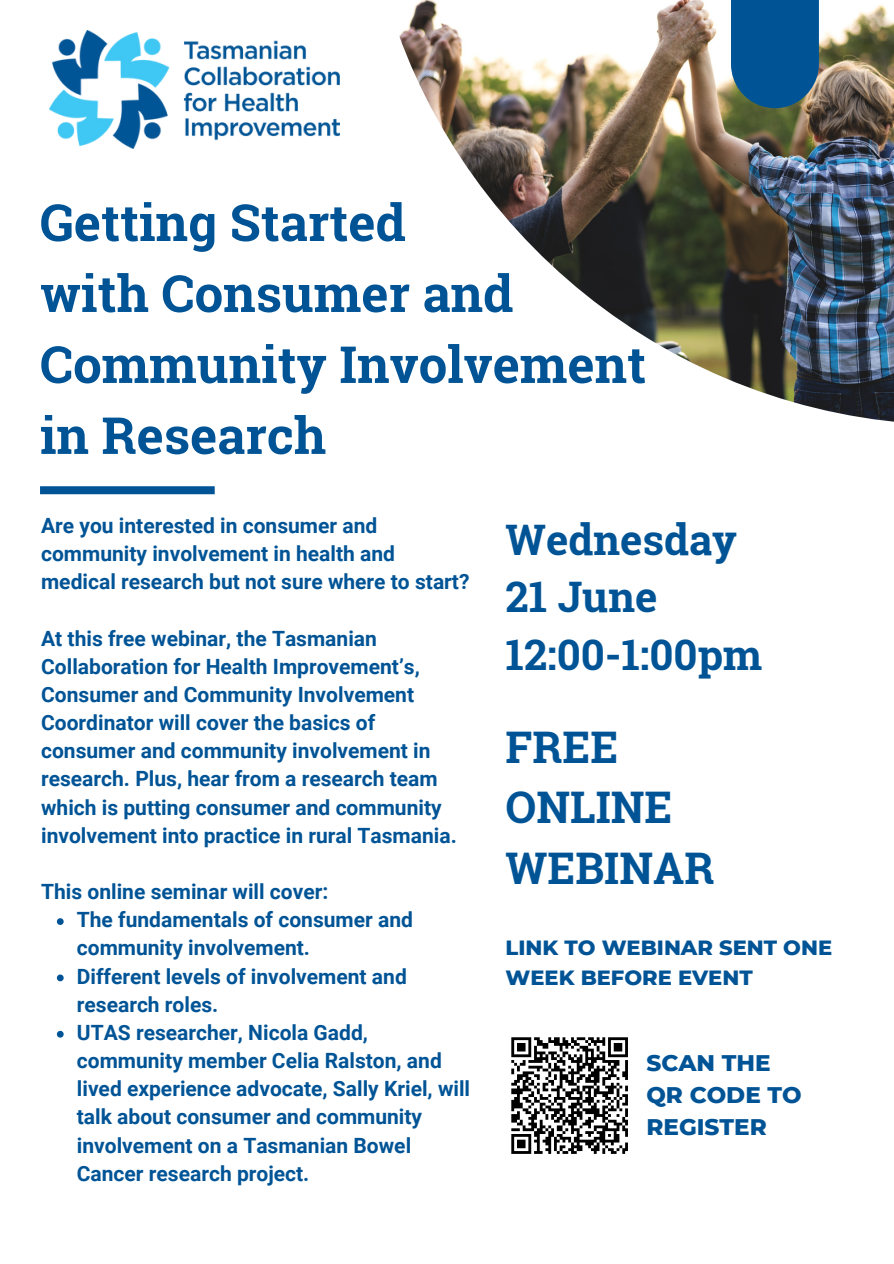
<style>
.page{position:relative;width:894px;height:1264px;background:#fff}
.page>*{position:absolute;margin:0;border:0;box-sizing:border-box;transform-origin:0 0}
.t1{font:700 51px/70.9px "Roboto Slab";color:#005496}
.t2{font:700 43.5px/60.8px "Roboto Slab";color:#005496}
.t3{font:700 42px "Roboto Slab";color:#005496}
.t4{font:800 23.1px/32.1px "Montserrat";color:#005496}
.t5{font:700 21px/28.2px "Roboto";color:#005496}
.t6{font:800 21px/29.2px "Montserrat";color:#005496}
</style>
<div class="page">
<img style="left:399px;top:0;width:494px;height:422px">
<div style="left:40px;top:486px;width:175px;height:8px;background:#005496"></div>
<img style="left:49px;top:30px;width:290px;height:118px">
<svg style="left:730px;top:0;width:88px;height:108px;background:#105b92"></svg>
<svg style="left:57px;top:918px;width:7px;height:7px"></svg>
<svg style="left:57px;top:974px;width:7px;height:7px"></svg>
<svg style="left:57px;top:1030px;width:7px;height:7px"></svg>
<svg style="left:511px;top:1037px;width:117px;height:117px"></svg>
<p class="t1" style="left:40px;top:186px;width:367px">Getting Started</p>
<p class="t1" style="left:40px;top:257px;width:607px">with Consumer and<br>Community Involvement</p>
<p class="t1" style="left:40px;top:398px;width:287px">in Research</p>
<p class="t5" style="left:41px;top:511px;width:430px">Are you interested in consumer and community involvement in health and medical research but not sure where to start?</p>
<p class="t5" style="left:41px;top:624px;width:417px">At this free webinar, the Tasmanian Collaboration for Health Improvement’s, Consumer and Community Involvement Coordinator will cover the basics of consumer and community involvement in research. Plus, hear from a research team which is putting consumer and community involvement into practice in rural Tasmania.</p>
<p class="t5" style="left:41px;top:877px;width:289px">This online seminar will cover:</p>
<p class="t5" style="left:77px;top:905px;width:337px">The fundamentals of consumer and community involvement.</p>
<p class="t5" style="left:77px;top:962px;width:331px">Different levels of involvement and research roles.</p>
<p class="t5" style="left:77px;top:1018px;width:394px">UTAS researcher, Nicola Gadd, community member Celia Ralston, and lived experience advocate, Sally Kriel, will talk about consumer and community involvement on a Tasmanian Bowel Cancer research project.</p>
<p class="t3" style="left:505px;top:511px;width:233px">Wednesday</p>
<p class="t3" style="left:505px;top:568px;width:153px">21 June</p>
<p class="t3" style="left:505px;top:625px;width:258px">12:00-1:00pm</p>
<p class="t2" style="left:505px;top:715px;width:210px">FREE<br>ONLINE<br>WEBINAR</p>
<p class="t6" style="left:505px;top:933px;width:328px">LINK TO WEBINAR SENT ONE<br>WEEK BEFORE EVENT</p>
<p class="t4" style="left:646px;top:1046px;width:126px">SCAN THE</p>
<p class="t4" style="left:646px;top:1078px;width:157px">QR CODE TO<br>REGISTER</p>
</div>
